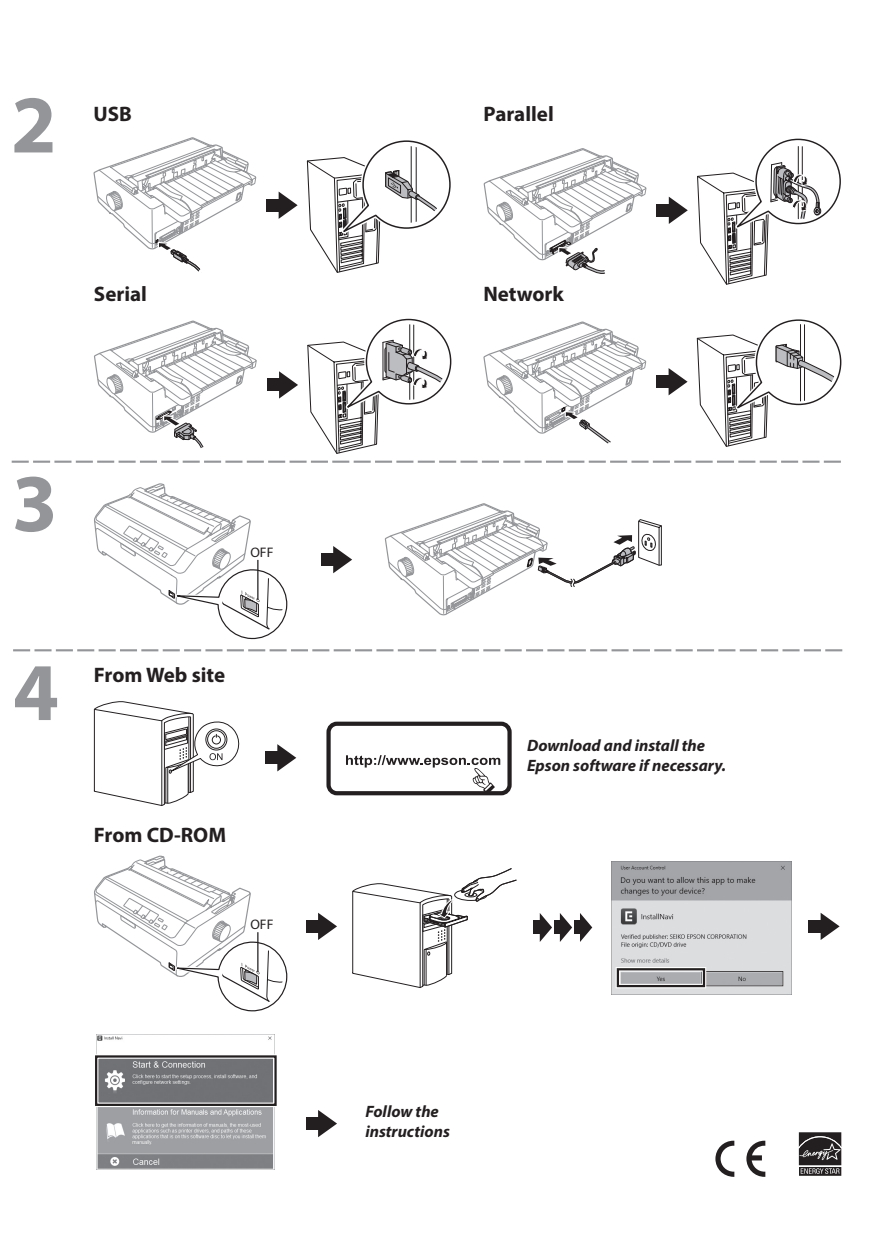
<style>
.page{position:relative;width:884px;height:1260px;background:#fff}
.page>*{position:absolute;margin:0;border:0;box-sizing:border-box;transform-origin:0 0}
.t1{font:700 82.5px "Myriad Pro";color:#939598}
.t2{font:700 21px "Myriad Pro";color:#231f20}
.t3{font:italic 700 16.5px/19.8px "Myriad Pro";color:#231f20}
.t4{font:13.8px "Myriad Pro";color:#231f20}
</style>
<div class="page">
<svg style="left:12px;top:460px;width:829px;height:2px"></svg>
<div style="left:265px;top:751px;width:18px;height:13px;background:#231f20"></div>
<svg style="left:277px;top:744px;width:19px;height:27px"></svg>
<svg style="left:94px;top:701px;width:145px;height:104px"></svg>
<div style="left:326px;top:721px;width:186px;height:74px;border:4px solid #231f20;border-radius:8px"></div>
<svg style="left:346px;top:755px;width:154px;height:39px"></svg>
<svg style="left:798px;top:1132px;width:44px;height:44px;background:#535051"></svg>
<svg style="left:93px;top:137px;width:163px;height:135px"></svg>
<svg style="left:307px;top:140px;width:144px;height:133px"></svg>
<div style="left:267px;top:199px;width:17px;height:12px;background:#231f20"></div>
<svg style="left:279px;top:192px;width:19px;height:27px"></svg>
<svg style="left:484px;top:148px;width:162px;height:126px"></svg>
<svg style="left:697px;top:138px;width:144px;height:147px"></svg>
<div style="left:657px;top:204px;width:17px;height:13px;background:#231f20"></div>
<svg style="left:669px;top:197px;width:19px;height:27px"></svg>
<svg style="left:94px;top:320px;width:162px;height:128px"></svg>
<svg style="left:307px;top:318px;width:145px;height:136px"></svg>
<div style="left:267px;top:378px;width:17px;height:13px;background:#231f20"></div>
<svg style="left:279px;top:371px;width:19px;height:27px"></svg>
<svg style="left:483px;top:321px;width:163px;height:122px"></svg>
<svg style="left:697px;top:319px;width:145px;height:128px"></svg>
<div style="left:657px;top:375px;width:17px;height:13px;background:#231f20"></div>
<svg style="left:668px;top:368px;width:19px;height:27px"></svg>
<div style="left:321px;top:553px;width:17px;height:13px;background:#231f20"></div>
<svg style="left:333px;top:546px;width:19px;height:27px"></svg>
<svg style="left:385px;top:503px;width:277px;height:112px"></svg>
<svg style="left:94px;top:483px;width:194px;height:157px"></svg>
<hr style="left:257px;top:560px;width:1px;height:40px;background:#231f20">
<svg style="left:13px;top:649px;width:829px;height:2px"></svg>
<svg style="left:94px;top:855px;width:194px;height:157px"></svg>
<hr style="left:257px;top:932px;width:1px;height:40px;background:#231f20">
<svg style="left:352px;top:868px;width:164px;height:119px"></svg>
<img style="left:611px;top:861px;width:180px;height:133px">
<div style="left:616px;top:966px;width:90px;height:22px;border:4px solid #fff"></div>
<div style="left:617px;top:968px;width:88px;height:19px;border:2px solid #231f20"></div>
<div style="left:533px;top:920px;width:12px;height:14px;background:#231f20"></div>
<svg style="left:540px;top:913px;width:12px;height:28px"></svg>
<div style="left:553px;top:920px;width:12px;height:14px;background:#231f20"></div>
<svg style="left:560px;top:913px;width:12px;height:28px"></svg>
<div style="left:574px;top:920px;width:12px;height:14px;background:#231f20"></div>
<svg style="left:580px;top:913px;width:12px;height:28px"></svg>
<div style="left:306px;top:919px;width:17px;height:13px;background:#231f20"></div>
<svg style="left:318px;top:912px;width:19px;height:27px"></svg>
<div style="left:809px;top:919px;width:17px;height:13px;background:#231f20"></div>
<svg style="left:821px;top:913px;width:18px;height:26px"></svg>
<img style="left:97px;top:1034px;width:177px;height:134px">
<div style="left:94px;top:1054px;width:184px;height:52px;border:4px solid #fff"></div>
<div style="left:95px;top:1055px;width:182px;height:50px;border:2px solid #231f20"></div>
<div style="left:306px;top:1116px;width:17px;height:13px;background:#231f20"></div>
<svg style="left:318px;top:1110px;width:19px;height:26px"></svg>
<svg style="left:715px;top:1140px;width:19px;height:36px"></svg>
<svg style="left:746px;top:1140px;width:19px;height:36px"></svg>
<h1 class="t1" style="left:11px;top:71px;width:47px">2</h1>
<p class="t2" style="left:93px;top:100px;width:40px">USB</p>
<p class="t2" style="left:484px;top:100px;width:72px">Parallel</p>
<p class="t2" style="left:94px;top:280px;width:55px">Serial</p>
<p class="t2" style="left:483px;top:280px;width:82px">Network</p>
<h1 class="t1" style="left:12px;top:449px;width:47px">3</h1>
<p class="t4" style="left:250px;top:544px;width:25px">OFF</p>
<h1 class="t1" style="left:13px;top:638px;width:47px">4</h1>
<p class="t2" style="left:94px;top:661px;width:133px">From Web site</p>
<p class="t2" style="left:94px;top:821px;width:134px">From CD-ROM</p>
<p class="t4" style="left:250px;top:916px;width:25px">OFF</p>
<p class="t3" style="left:527px;top:735px;width:201px">Download and install the<br>Epson software if necessary.</p>
<p class="t3" style="left:365px;top:1101px;width:86px">Follow the instructions</p>
</div>
